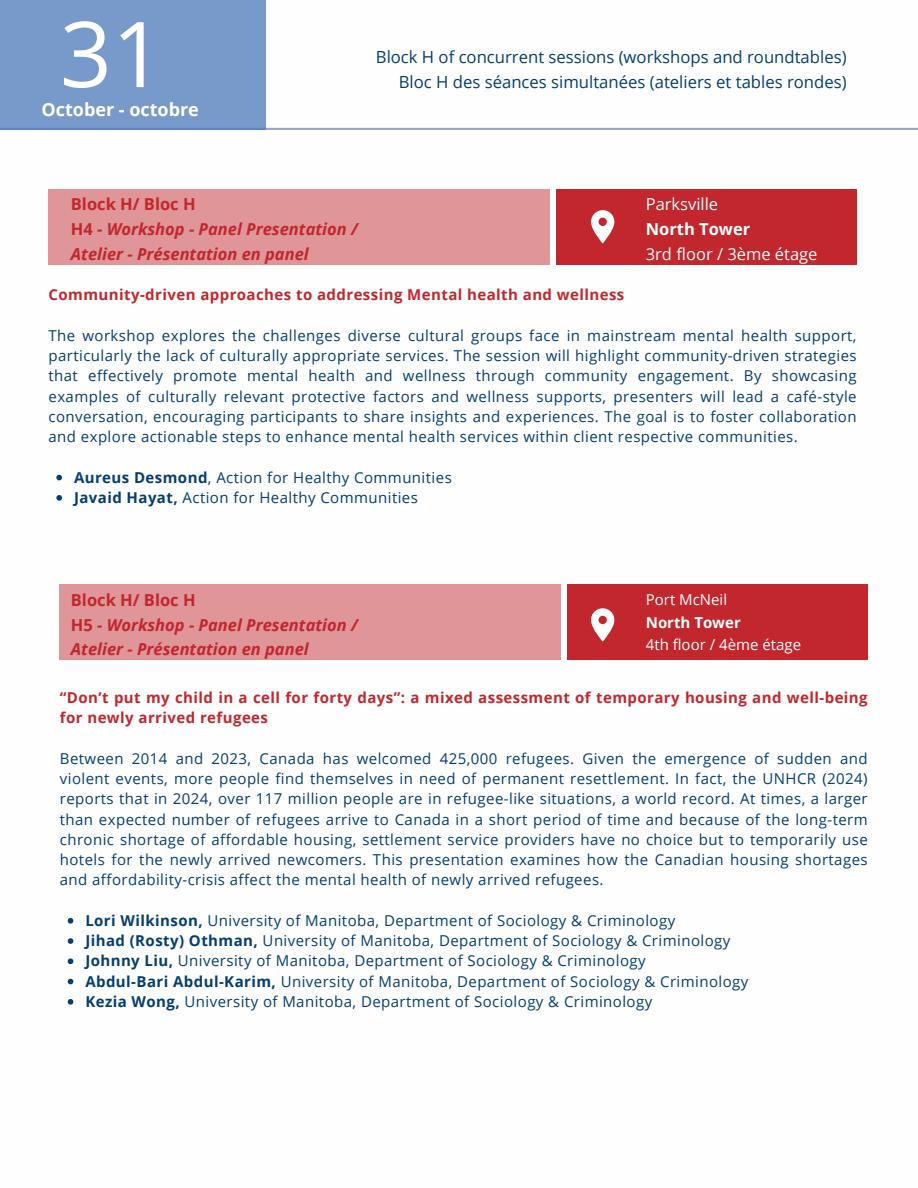
<style>
.page{position:relative;width:918px;height:1188px;background:#fff}
.page>*{position:absolute;margin:0;border:0;box-sizing:border-box;transform-origin:0 0}
.t1{font:91.05px "Open Sans";color:#fff}
.t2{font:700 18px "Open Sans";color:#fefefe}
.t3{font:16.65px/25px "Open Sans";color:#053e72;text-align:right}
.t4{font:italic 700 16.5px/24.8px "Open Sans";color:#c1272d}
.t5{font:16.5px/24.8px "Open Sans";color:#fff}
.t6{font:15px/20.2px "Open Sans";letter-spacing:.03em;color:#053e72;text-align:justify}
.t7{font:700 15px/20.2px "Open Sans";letter-spacing:.03em;color:#c1272d}
.t8{font:15px "Open Sans";color:#fff}
.t9{font:700 15px "Open Sans";color:#fff}
.s1{font-style:normal}
.s2{font-weight:700}
</style>
<div class="page">
<svg style="left:0;top:127px;width:918px;height:3px;background:#abb8da"></svg>
<div style="left:0;top:0;width:266px;height:129px;background:#789aca"></div>
<div style="left:556px;top:189px;width:301px;height:75px;background:#c1272d"></div>
<div style="left:49px;top:189px;width:501px;height:75px;background:#e09598"></div>
<svg style="left:591px;top:210px;width:23px;height:33px"></svg>
<svg style="left:56px;top:475px;width:6px;height:5px"></svg>
<svg style="left:56px;top:495px;width:6px;height:6px"></svg>
<div style="left:567px;top:584px;width:301px;height:76px;background:#c1272d"></div>
<div style="left:60px;top:584px;width:501px;height:76px;background:#e09598"></div>
<svg style="left:591px;top:608px;width:23px;height:34px"></svg>
<svg style="left:68px;top:918px;width:5px;height:6px"></svg>
<svg style="left:68px;top:938px;width:5px;height:6px"></svg>
<svg style="left:68px;top:958px;width:5px;height:6px"></svg>
<svg style="left:68px;top:979px;width:5px;height:5px"></svg>
<svg style="left:68px;top:999px;width:5px;height:6px"></svg>
<p class="t1" style="left:60px;top:-10px;width:106px">31</p>
<h1 class="t2" style="left:42px;top:97px;width:159px">October - octobre</h1>
<h2 class="t3" style="left:376px;top:44px;width:472px">Block H of concurrent sessions (workshops and roundtables)<br>Bloc H des séances simultanées (ateliers et tables rondes)</h2>
<h1 class="t4" style="left:71px;top:192px;width:289px"><span class="s1">Block H/ Bloc H<br>H4</span> - Workshop - Panel Presentation /<br>Atelier - Présentation en panel</h1>
<p class="t5" style="left:646px;top:192px;width:173px">Parksville<br><span class="s2">North Tower<br></span>3rd floor / 3ème étage</p>
<h2 class="t7" style="left:49px;top:284px;width:577px">Community-driven approaches to addressing Mental health and wellness</h2>
<h3 class="t6" style="left:49px;top:325px;width:810px">The workshop explores the challenges diverse cultural groups face in mainstream mental health support, particularly the lack of culturally appropriate services. The session will highlight community-driven strategies that effectively promote mental health and wellness through community engagement. By showcasing examples of culturally relevant protective factors and wellness supports, presenters will lead a café-style conversation, encouraging participants to share insights and experiences. The goal is to foster collaboration and explore actionable steps to enhance mental health services within client respective communities.</h3>
<p class="t6" style="left:74px;top:467px;width:379px"><span class="s2">Aureus Desmond</span>, Action for Healthy Communities</p>
<p class="t6" style="left:74px;top:487px;width:345px"><span class="s2">Javaid Hayat,</span> Action for Healthy Communities</p>
<p class="t4" style="left:71px;top:587px;width:289px"><span class="s1">Block H/ Bloc H<br>H5</span> - Workshop - Panel Presentation /<br>Atelier - Présentation en panel</p>
<h1 class="t8" style="left:646px;top:589px;width:83px">Port McNeil</h1>
<p class="t9" style="left:646px;top:612px;width:97px">North Tower</p>
<p class="t8" style="left:646px;top:634px;width:157px">4th floor / 4ème étage</p>
<p class="t7" style="left:60px;top:687px;width:809px">“Don’t put my child in a cell for forty days”: a mixed assessment of temporary housing and well-being for newly arrived refugees</p>
<p class="t6" style="left:60px;top:748px;width:809px">Between 2014 and 2023, Canada has welcomed 425,000 refugees. Given the emergence of sudden and violent events, more people find themselves in need of permanent resettlement. In fact, the UNHCR (2024) reports that in 2024, over 117 million people are in refugee-like situations, a world record. At times, a larger than expected number of refugees arrive to Canada in a short period of time and because of the long-term chronic shortage of affordable housing, settlement service providers have no choice but to temporarily use hotels for the newly arrived newcomers. This presentation examines how the Canadian housing shortages and affordability-crisis affect the mental health of newly arrived refugees.</p>
<h3 class="t6" style="left:85px;top:910px;width:591px"><span class="s2">Lori Wilkinson,</span> University of Manitoba, Department of Sociology &amp; Criminology</h3>
<p class="t6" style="left:85px;top:930px;width:647px"><span class="s2">Jihad (Rosty) Othman,</span> University of Manitoba, Department of Sociology &amp; Criminology</p>
<p class="t6" style="left:85px;top:950px;width:562px"><span class="s2">Johnny Liu,</span> University of Manitoba, Department of Sociology &amp; Criminology</p>
<p class="t6" style="left:85px;top:971px;width:665px"><span class="s2">Abdul-Bari Abdul-Karim,</span> University of Manitoba, Department of Sociology &amp; Criminology</p>
<p class="t6" style="left:85px;top:991px;width:568px"><span class="s2">Kezia Wong,</span> University of Manitoba, Department of Sociology &amp; Criminology</p>
</div>
